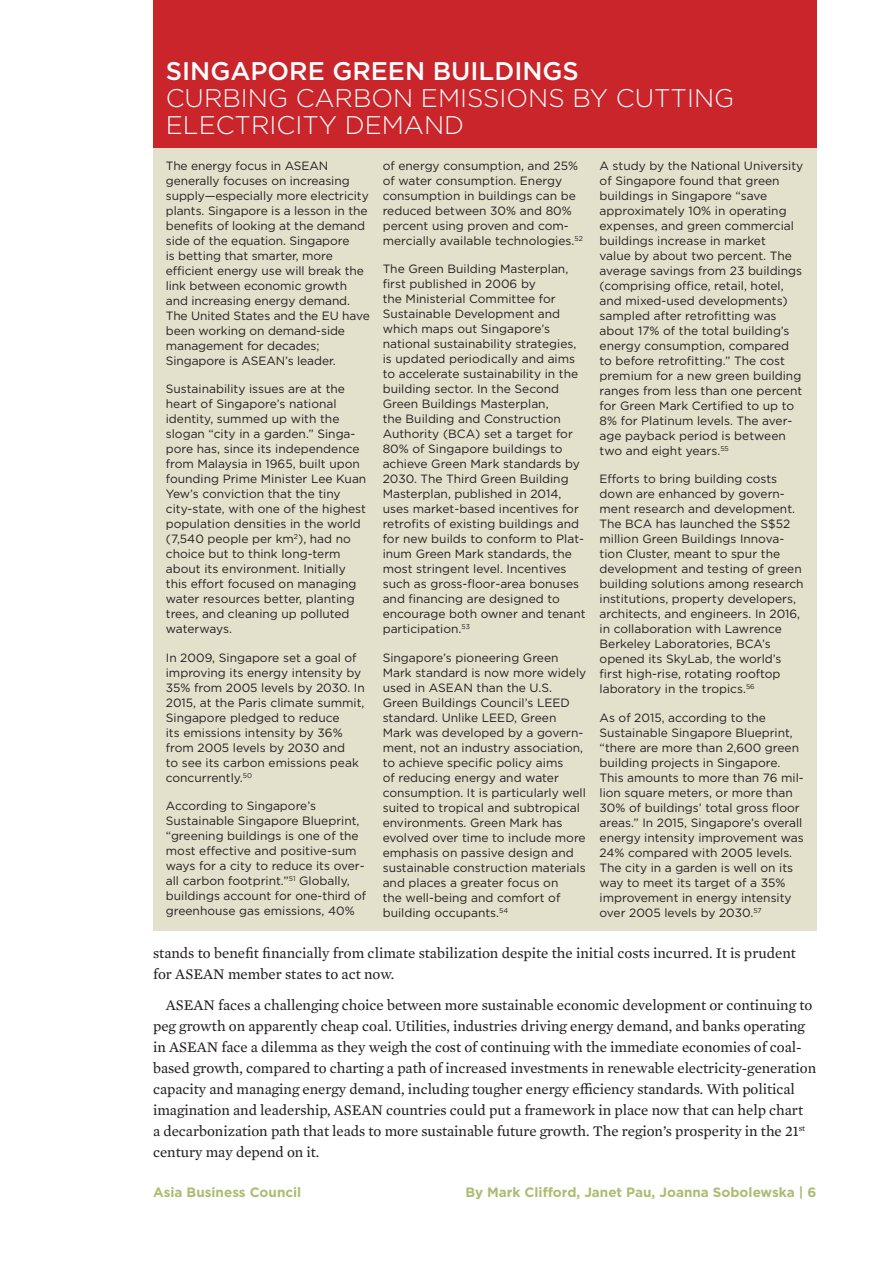
<style>
.page{position:relative;width:893px;height:1263px;background:#fff}
.page>*{position:absolute;margin:0;border:0;box-sizing:border-box;transform-origin:0 0}
.t1{font:300 25.5px/27px "Gotham";color:#fff}
.t2{font:500 25.5px "Gotham";color:#fff}
.t3{font:15px/21px "Mercury Text G2";letter-spacing:-.005em;color:#231f20}
.t4{font:700 13.5px "Gotham";color:#adbc72}
.t5{font:12px/15px "Gotham";color:#231f20}
</style>
<div class="page">
<div style="left:153px;top:40px;width:663px;height:891px;background:#e3e0cb"></div>
<div style="left:153px;top:0;width:663px;height:147px;background:#c9252b"></div>
<h1 class="t2" style="left:166px;top:62px;width:415px">SINGAPORE GREEN BUILDINGS</h1>
<h1 class="t1" style="left:166px;top:86px;width:570px">CURBING CARBON EMISSIONS BY CUTTING<br>ELECTRICITY DEMAND</h1>
<p class="t5" style="left:166px;top:159px;width:206px">The energy focus in ASEAN generally focuses on increasing supply—especially more electricity plants. Singapore is a lesson in the benefits of looking at the demand side of the equation. Singapore<br>is betting that smarter, more efficient energy use will break the link between economic growth and increasing energy demand.<br>The United States and the EU have been working on demand-side management for decades;<br>Singapore is ASEAN’s leader.</p>
<p class="t5" style="left:166px;top:382px;width:202px">Sustainability issues are at the heart of Singapore’s national identity, summed up with the slogan “city in a garden.” Singa&shy;pore has, since its independence from Malaysia in 1965, built upon founding Prime Minister Lee Kuan<br>Yew’s conviction that the tiny city-state, with one of the highest population densities in the world (7,540 people per km<sup>2</sup>), had no choice but to think long-term about its environment. Initially this effort focused on managing water resources better, planting trees, and cleaning up polluted waterways.</p>
<p class="t5" style="left:166px;top:651px;width:200px">In 2009, Singapore set a goal of improving its energy intensity by<br>35% from 2005 levels by 2030. In<br>2015, at the Paris climate summit,<br>Singapore pledged to reduce<br>its emissions intensity by 36% from 2005 levels by 2030 and<br>to see its carbon emissions peak concurrently.<sup>50</sup></p>
<p class="t5" style="left:166px;top:799px;width:202px">According to Singapore’s<br>Sustainable Singapore Blueprint, “greening buildings is one of the most effective and positive-sum ways for a city to reduce its over&shy;all carbon footprint.”<sup>51</sup> Globally, buildings account for one-third of greenhouse gas emissions, 40%</p>
<p class="t5" style="left:383px;top:159px;width:202px">of energy consumption, and 25% of water consumption. Energy consumption in buildings can be reduced between 30% and 80% percent using proven and com&shy;mercially available technologies.<sup>52</sup></p>
<p class="t5" style="left:383px;top:262px;width:205px">The Green Building Masterplan, first published in 2006 by<br>the Ministerial Committee for<br>Sustainable Development and which maps out Singapore’s national sustainability strategies, is updated periodically and aims to accelerate sustainability in the building sector. In the Second<br>Green Buildings Masterplan,<br>the Building and Construction<br>Authority (BCA) set a target for<br>80% of Singapore buildings to achieve Green Mark standards by<br>2030. The Third Green Building<br>Masterplan, published in 2014, uses market-based incentives for retrofits of existing buildings and for new builds to conform to Plat&shy;inum Green Mark standards, the most stringent level. Incentives such as gross-floor-area bonuses and financing are designed to encourage both owner and tenant participation.<sup>53</sup></p>
<p class="t5" style="left:383px;top:651px;width:205px">Singapore’s pioneering Green<br>Mark standard is now more widely used in ASEAN than the U.S.<br>Green Buildings Council’s LEED standard. Unlike LEED, Green<br>Mark was developed by a govern&shy;ment, not an industry association, to achieve specific policy aims<br>of reducing energy and water consumption. It is particularly well suited to tropical and subtropical environments. Green Mark has evolved over time to include more emphasis on passive design and sustainable construction materials and places a greater focus on<br>the well-being and comfort of building occupants.<sup>54</sup></p>
<p class="t5" style="left:600px;top:159px;width:205px">A study by the National University of Singapore found that green buildings in Singapore “save approximately 10% in operating expenses, and green commercial buildings increase in market<br>value by about two percent. The average savings from 23 buildings (comprising office, retail, hotel, and mixed-used developments) sampled after retrofitting was about 17% of the total building’s energy consumption, compared to before retrofitting.” The cost premium for a new green building ranges from less than one percent for Green Mark Certified to up to<br>8% for Platinum levels. The aver&shy;age payback period is between two and eight years.<sup>55</sup></p>
<p class="t5" style="left:600px;top:472px;width:206px">Efforts to bring building costs down are enhanced by govern&shy;ment research and development.<br>The BCA has launched the S$52 million Green Buildings Innova&shy;tion Cluster, meant to spur the development and testing of green building solutions among research institutions, property developers, architects, and engineers. In 2016, in collaboration with Lawrence<br>Berkeley Laboratories, BCA’s opened its SkyLab, the world’s first high-rise, rotating rooftop laboratory in the tropics.<sup>56</sup></p>
<p class="t5" style="left:600px;top:711px;width:206px">As of 2015, according to the<br>Sustainable Singapore Blueprint, “there are more than 2,600 green building projects in Singapore.<br>This amounts to more than 76 mil&shy;lion square meters, or more than<br>30% of buildings’ total gross floor areas.” In 2015, Singapore’s overall energy intensity improvement was<br>24% compared with 2005 levels.<br>The city in a garden is well on its way to meet its target of a 35% improvement in energy intensity over 2005 levels by 2030.<sup>57</sup></p>
<p class="t3" style="left:153px;top:943px;width:644px">stands to benefit financially from climate stabilization despite the initial costs incurred. It is prudent for ASEAN member states to act now.</p>
<p class="t3" style="left:153px;top:996px;width:665px;text-indent:13px">ASEAN faces a challenging choice between more sustainable economic development or continuing to peg growth on apparently cheap coal. Utilities, industries driving energy demand, and banks operating in ASEAN face a dilemma as they weigh the cost of continuing with the immediate economies of coal&shy;based growth, compared to charting a path of increased investments in renewable electricity-generation capacity and managing energy demand, including tougher energy efficiency standards. With political imagination and leadership, ASEAN countries could put a framework in place now that can help chart<br>a decarbonization path that leads to more sustainable future growth. The region’s prosperity in the 21<sup>st </sup>century may depend on it.</p>
<p class="t4" style="left:153px;top:1187px;width:150px">Asia Business Council</p>
<p class="t4" style="left:465px;top:1187px;width:353px">By Mark Clifford, Janet Pau, Joanna Sobolewska | 6</p>
</div>
